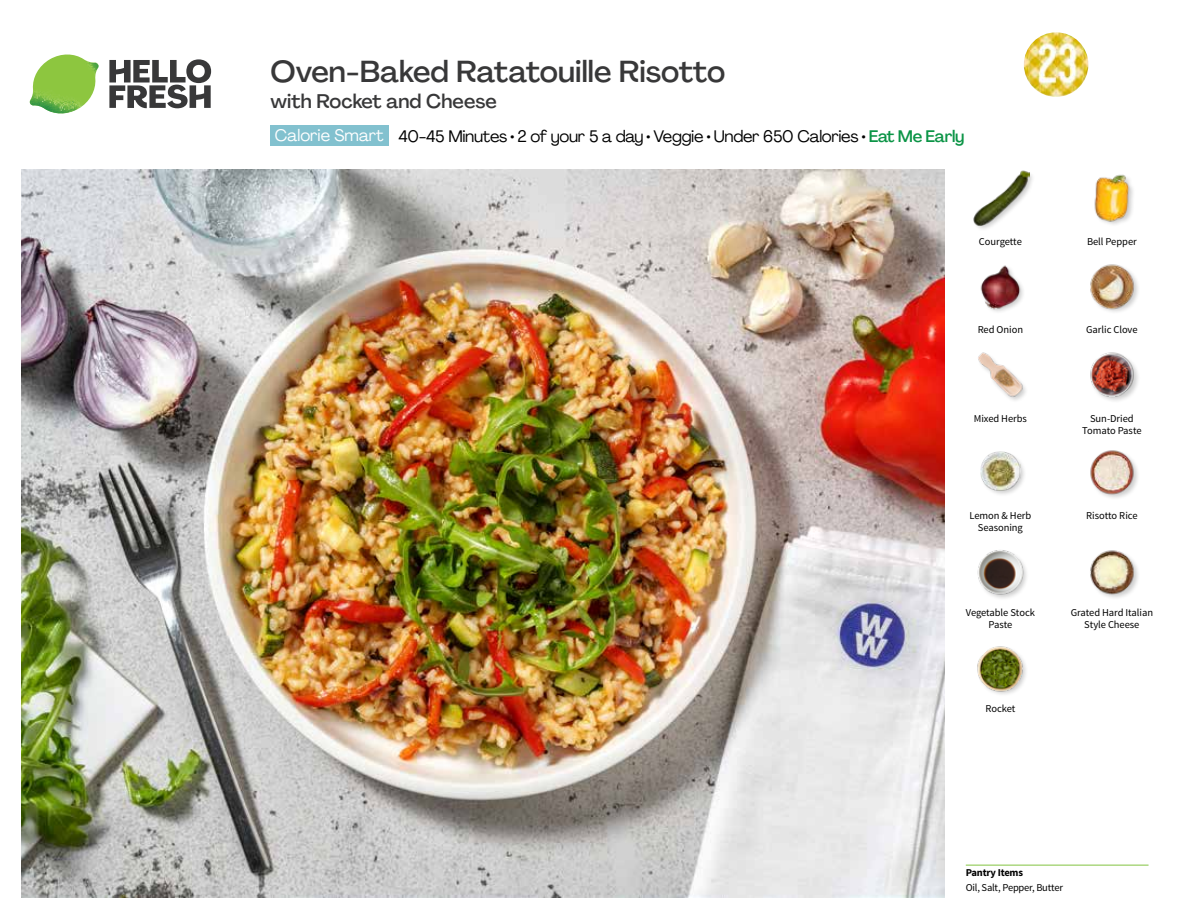
<style>
.page{position:relative;width:1188px;height:918px;background:#fff}
.page>*{position:absolute;margin:0;border:0;box-sizing:border-box;transform-origin:0 0}
.t1{font:500 30px "Agrandir";letter-spacing:-.005em;color:#383839}
.t2{font:500 19.5px "Agrandir";color:#383839}
.t3{font:16.5px "Agrandir";letter-spacing:-.02em;color:#000}
.t4{font:10.5px/12px "Source Sans Pro";letter-spacing:-.005em;color:#000;text-align:center}
.t5{font:700 10.5px "Source Sans Pro";letter-spacing:-.02em;color:#000}
.s1{color:#fff}
.s2{font-weight:500;color:#0b9446}
</style>
<div class="page">
<svg style="left:109px;top:59px;width:102px;height:49px"></svg>
<img style="left:30px;top:55px;width:69px;height:59px">
<img style="left:21px;top:170px;width:924px;height:728px">
<hr style="left:966px;top:865px;width:183px;height:1px;background:#82c341">
<div style="left:271px;top:126px;width:118px;height:20px;background:#82c1cf"></div>
<img style="left:977px;top:550px;width:50px;height:49px">
<img style="left:977px;top:646px;width:49px;height:49px">
<img style="left:1090px;top:550px;width:48px;height:48px">
<img style="left:978px;top:352px;width:48px;height:49px">
<div style="left:980px;top:450px;width:48px;height:47px;background:#000;opacity:.2"></div>
<img style="left:980px;top:451px;width:41px;height:40px">
<img style="left:1090px;top:450px;width:48px;height:48px">
<img style="left:1090px;top:352px;width:48px;height:49px">
<div style="left:973px;top:170px;width:63px;height:62px;background:#000;opacity:.2"></div>
<img style="left:973px;top:170px;width:56px;height:56px">
<img style="left:980px;top:265px;width:43px;height:47px">
<img style="left:1090px;top:264px;width:48px;height:48px">
<img style="left:1094px;top:174px;width:39px;height:51px">
<svg style="left:1023px;top:32px;width:66px;height:65px"></svg>
<h1 class="t1" style="left:271px;top:53px;width:456px">Oven-Baked Ratatouille Risotto</h1>
<h2 class="t2" style="left:271px;top:89px;width:228px">with Rocket and Cheese</h2>
<h3 class="t3" style="left:275px;top:126px;width:691px"><span class="s1">Calorie Smart</span> 40-45 Minutes • 2 of your 5 a day • Veggie • Under 650 Calories • <span class="s2">Eat Me Early</span></h3>
<p class="t4" style="left:979px;top:235px;width:44px">Courgette</p>
<p class="t4" style="left:1087px;top:235px;width:51px">Bell Pepper</p>
<p class="t4" style="left:978px;top:324px;width:47px">Red Onion</p>
<p class="t4" style="left:1086px;top:324px;width:53px">Garlic Clove</p>
<p class="t4" style="left:974px;top:413px;width:55px">Mixed Herbs</p>
<p class="t4" style="left:1082px;top:413px;width:61px">Sun-Dried<br>Tomato Paste</p>
<p class="t4" style="left:970px;top:510px;width:63px">Lemon &amp; Herb</p>
<p class="t4" style="left:1086px;top:510px;width:53px">Risotto Rice</p>
<p class="t4" style="left:978px;top:522px;width:47px">Seasoning</p>
<p class="t4" style="left:966px;top:606px;width:71px">Vegetable Stock<br>Paste</p>
<p class="t4" style="left:986px;top:703px;width:31px">Rocket</p>
<p class="t4" style="left:1071px;top:606px;width:84px">Grated Hard Italian<br>Style Cheese</p>
<p class="t5" style="left:966px;top:866px;width:59px">Pantry Items</p>
<p class="t4" style="left:966px;top:881px;width:99px">Oil, Salt, Pepper, Butter</p>
</div>
